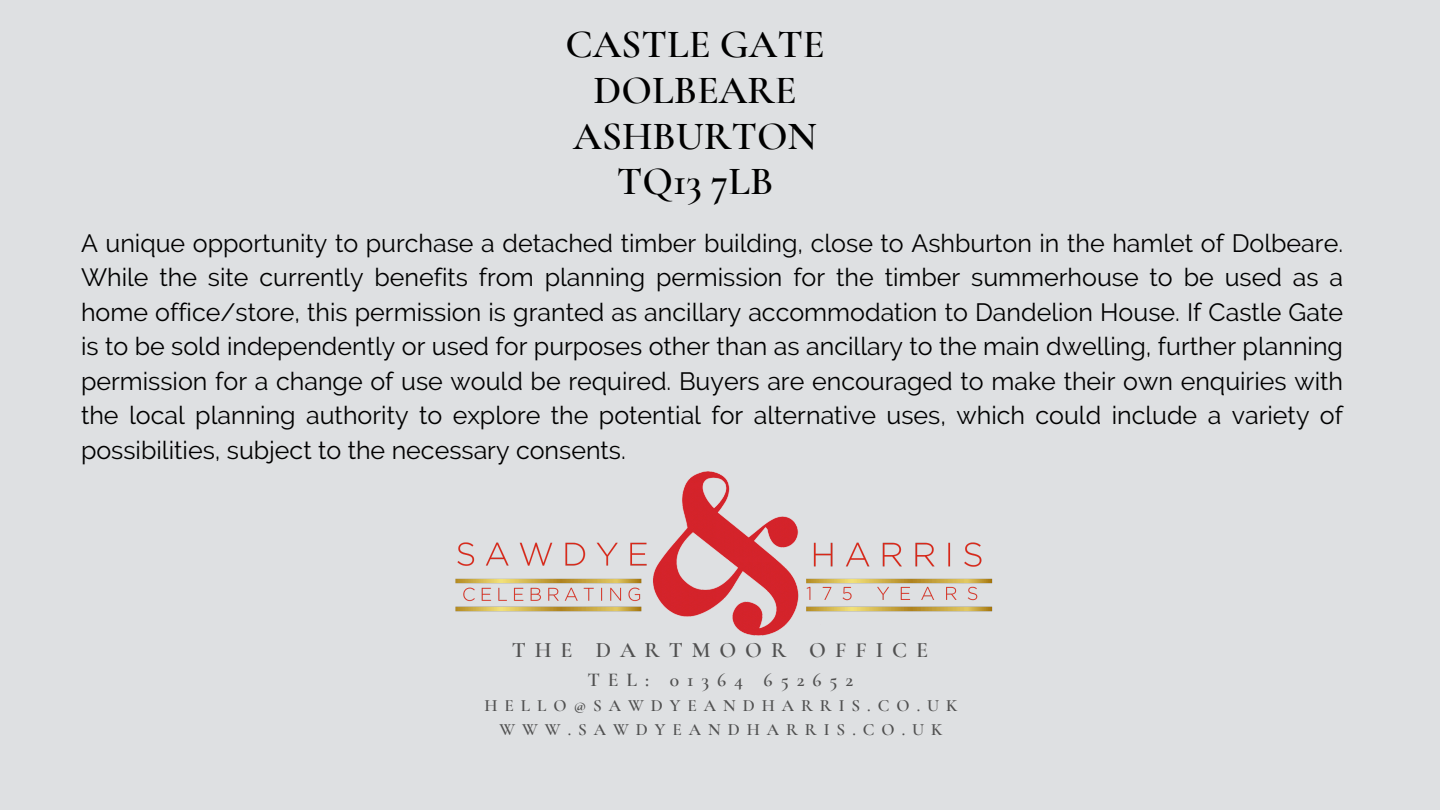
<style>
.page{position:relative;width:1440px;height:810px;background:#dee0e2}
.page>*{position:absolute;margin:0;border:0;box-sizing:border-box;transform-origin:0 0}
.t1{font:600 40px/45.8px "Cormorant Garamond";color:#000;text-align:center}
.t2{font:25px/34.5px "Raleway";color:#000;text-align:justify}
.t3{font:600 22px "Cormorant Garamond";letter-spacing:.405em;color:#505050}
.t4{font:600 19.6px "Cormorant Garamond";letter-spacing:.405em;color:#505050}
.t5{font:600 17.2px "Cormorant Garamond";letter-spacing:.405em;color:#505050}
</style>
<div class="page">
<img style="left:455px;top:471px;width:538px;height:165px">
<h1 class="t1" style="left:565px;top:21px;width:261px">CASTLE GATE<br>DOLBEARE<br>ASHBURTON<br>TQ13 7LB</h1>
<p class="t2" style="left:81px;top:226px;width:1264px">A unique opportunity to purchase a detached timber building, close to Ashburton in the hamlet of Dolbeare.<br>While the site currently benefits from planning permission for the timber summerhouse to be used as a home office/store, this permission is granted as ancillary accommodation to Dandelion House. If Castle Gate is to be sold independently or used for purposes other than as ancillary to the main dwelling, further planning permission for a change of use would be required. Buyers are encouraged to make their own enquiries with the local planning authority to explore the potential for alternative uses, which could include a variety of possibilities, subject to the necessary consents.</p>
<h2 class="t3" style="left:512px;top:637px;width:418px">THE DARTMOOR OFFICE</h2>
<p class="t4" style="left:587px;top:668px;width:268px">TEL: 01364 652652</p>
<p class="t5" style="left:484px;top:695px;width:475px">HELLO@SAWDYEANDHARRIS.CO.UK</p>
<p class="t5" style="left:499px;top:719px;width:445px">WWW.SAWDYEANDHARRIS.CO.UK</p>
</div>
